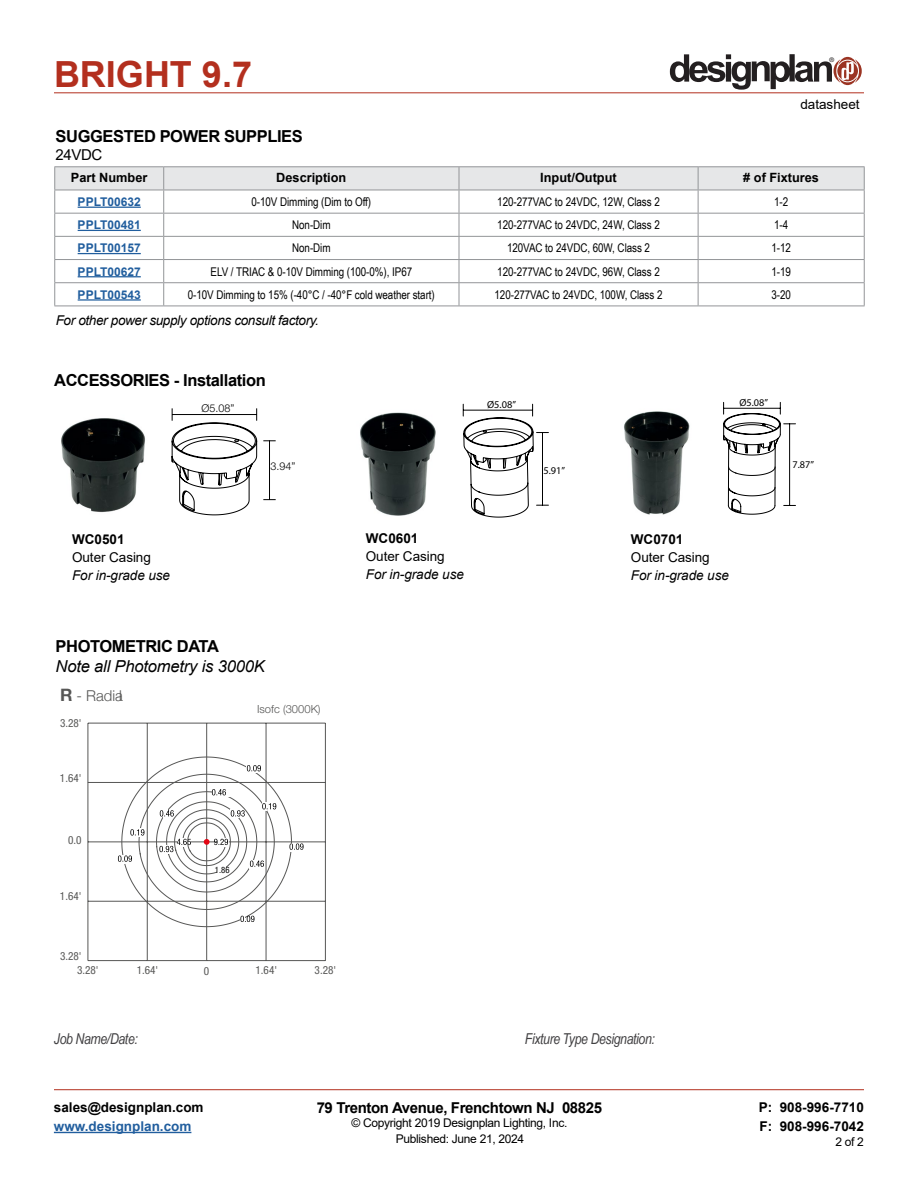
<style>
.page{position:relative;width:918px;height:1188px;background:#fff}
.page>*{position:absolute;margin:0;border:0;box-sizing:border-box;transform-origin:0 0}
.t1{font:700 36px "Arial";color:#b32f1e}
.t2{font:700 16.5px "Arial";letter-spacing:-.025em;color:#000}
.t3{font:italic 16.5px "Arial";letter-spacing:-.01em;color:#000}
.t4{font:italic 15px "Arial Narrow";letter-spacing:-.025em;color:#414042}
.t5{font:700 15px "Arial";letter-spacing:-.025em;color:#000}
.t6{font:300 15px "Helvetica Neue";color:#575756}
.t7{font:15px "Arial";letter-spacing:-.025em;color:#000}
.t8{font:700 13.5px/19.5px "Arial";color:#000}
.t9{font:13.5px "Arial";letter-spacing:-.005em;color:#000}
.t10{font:italic 13.5px "Arial";letter-spacing:-.005em;color:#000}
.t11{font:italic 13.5px "Arial";letter-spacing:-.025em;color:#000}
.t12{font:700 13.5px "Arial";color:#215e9e}
.t13{font:700 12.75px "Arial";color:#000}
.t14{font:12px "Arial Narrow";letter-spacing:-.005em;color:#000}
.t15{font:12px "Arial";letter-spacing:-.025em;color:#000}
.t16{font:700 12px "Arial";color:#215e9e}
.t17{font:condensed 11.25px/14.7px "Helvetica Neue LT Std";color:#575756}
.t18{font:300 11.25px "Helvetica Neue LT Std";color:#575756}
.t19{font:300 10.8px "Helvetica Neue LT Std";color:#000}
.t20{font:300 10.35px "Helvetica LT Std";color:#000}
.t21{font:condensed 8.7px "Helvetica Neue LT Std";color:#000}
.t22{font:6.3px "Helvetica";color:#231f20}
.s1{font-family:"Helvetica Neue LT Std";font-weight:700;font-size:17.25px}
</style>
<div class="page">
<svg style="left:670px;top:54px;width:192px;height:36px"></svg>
<hr style="left:54px;top:93px;width:810px;height:1px;background:#b32f1e">
<hr style="left:54px;top:1089px;width:810px;height:1px;background:#b32f1e">
<hr style="left:54px;top:1132px;width:137px;height:1px;background:#215e9e">
<hr style="left:54px;top:166px;width:110px;height:1px;background:#939598">
<hr style="left:164px;top:166px;width:295px;height:1px;background:#939598">
<hr style="left:459px;top:166px;width:239px;height:1px;background:#939598">
<hr style="left:698px;top:166px;width:167px;height:1px;background:#939598">
<hr style="left:164px;top:306px;width:295px;height:1px;background:#939598">
<hr style="left:459px;top:306px;width:239px;height:1px;background:#939598">
<hr style="left:54px;top:306px;width:110px;height:1px;background:#939598">
<svg style="left:54px;top:167px;width:811px;height:139px"></svg>
<hr style="left:698px;top:306px;width:167px;height:1px;background:#939598">
<hr style="left:78px;top:207px;width:63px;height:1px;background:#215e9e">
<hr style="left:78px;top:230px;width:63px;height:1px;background:#215e9e">
<hr style="left:78px;top:253px;width:63px;height:1px;background:#215e9e">
<hr style="left:78px;top:276px;width:63px;height:1px;background:#215e9e">
<hr style="left:78px;top:299px;width:63px;height:2px;background:#215e9e">
<img style="left:360px;top:403px;width:104px;height:113px">
<img style="left:624px;top:411px;width:66px;height:104px">
<svg style="left:723px;top:402px;width:73px;height:113px"></svg>
<hr style="left:789px;top:424px;width:1px;height:81px;background:#000">
<img style="left:61px;top:418px;width:84px;height:95px">
<svg style="left:172px;top:408px;width:85px;height:107px"></svg>
<svg style="left:263px;top:499px;width:13px;height:1px"></svg>
<svg style="left:263px;top:441px;width:13px;height:1px"></svg>
<hr style="left:269px;top:441px;width:1px;height:59px;background:#000">
<svg style="left:463px;top:404px;width:85px;height:113px"></svg>
<hr style="left:542px;top:433px;width:1px;height:72px;background:#000">
<hr style="left:88px;top:723px;width:1px;height:238px;background:#575756">
<hr style="left:147px;top:723px;width:1px;height:238px;background:#575756">
<hr style="left:206px;top:723px;width:1px;height:238px;background:#575756">
<hr style="left:266px;top:723px;width:1px;height:238px;background:#575756">
<hr style="left:325px;top:723px;width:1px;height:238px;background:#575756">
<hr style="left:88px;top:960px;width:237px;height:1px;background:#575756">
<hr style="left:88px;top:901px;width:237px;height:1px;background:#575756">
<hr style="left:88px;top:842px;width:237px;height:1px;background:#575756">
<hr style="left:88px;top:782px;width:237px;height:1px;background:#575756">
<hr style="left:88px;top:723px;width:237px;height:1px;background:#575756">
<svg style="left:118px;top:756px;width:186px;height:171px"></svg>
<h1 class="t1" style="left:54px;top:49px;width:200px">BRIGHT 9.7</h1>
<p class="t22" style="left:830px;top:57px;width:6px">®</p>
<p class="t9" style="left:800px;top:95px;width:61px">datasheet</p>
<h2 class="t2" style="left:56px;top:125px;width:249px">SUGGESTED POWER SUPPLIES</h2>
<p class="t7" style="left:56px;top:144px;width:48px">24VDC</p>
<p class="t13" style="left:71px;top:169px;width:78px">Part Number</p>
<p class="t13" style="left:276px;top:169px;width:72px">Description</p>
<p class="t13" style="left:540px;top:169px;width:78px">Input/Output</p>
<p class="t13" style="left:743px;top:169px;width:77px"># of Fixtures</p>
<p class="t16" style="left:78px;top:193px;width:65px">PPLT00632</p>
<p class="t14" style="left:252px;top:193px;width:121px">0-10V Dimming (Dim to Off)</p>
<p class="t14" style="left:497px;top:193px;width:164px">120-277VAC to 24VDC, 12W, Class 2</p>
<p class="t14" style="left:774px;top:193px;width:16px">1-2</p>
<p class="t16" style="left:78px;top:216px;width:65px">PPLT00481</p>
<p class="t14" style="left:292px;top:216px;width:40px">Non-Dim</p>
<p class="t14" style="left:497px;top:216px;width:164px">120-277VAC to 24VDC, 24W, Class 2</p>
<p class="t14" style="left:774px;top:216px;width:16px">1-4</p>
<p class="t16" style="left:78px;top:240px;width:65px">PPLT00157</p>
<p class="t14" style="left:292px;top:239px;width:40px">Non-Dim</p>
<p class="t14" style="left:507px;top:239px;width:145px">120VAC to 24VDC, 60W, Class 2</p>
<p class="t14" style="left:771px;top:239px;width:21px">1-12</p>
<p class="t16" style="left:78px;top:263px;width:65px">PPLT00627</p>
<p class="t14" style="left:211px;top:262px;width:203px">ELV / TRIAC &amp; 0-10V Dimming (100-0%), IP67</p>
<p class="t14" style="left:497px;top:262px;width:164px">120-277VAC to 24VDC, 96W, Class 2</p>
<p class="t14" style="left:771px;top:262px;width:21px">1-19</p>
<p class="t16" style="left:78px;top:286px;width:65px">PPLT00543</p>
<p class="t14" style="left:188px;top:286px;width:248px">0-10V Dimming to 15% (-40°C / -40°F cold weather start)</p>
<p class="t14" style="left:495px;top:286px;width:169px">120-277VAC to 24VDC, 100W, Class 2</p>
<p class="t14" style="left:771px;top:286px;width:21px">3-20</p>
<p class="t11" style="left:56px;top:312px;width:265px">For other power supply options consult factory.</p>
<h2 class="t2" style="left:54px;top:369px;width:213px">ACCESSORIES - Installation</h2>
<p class="t19" style="left:201px;top:402px;width:34px">Ø5.08”</p>
<p class="t19" style="left:270px;top:459px;width:26px">3.94”</p>
<p class="t20" style="left:487px;top:398px;width:30px">Ø5.08”</p>
<p class="t20" style="left:543px;top:465px;width:23px">5.91”</p>
<p class="t20" style="left:739px;top:396px;width:30px">Ø5.08”</p>
<p class="t8" style="left:72px;top:529px;width:54px">WC0501</p>
<p class="t9" style="left:72px;top:548px;width:80px">Outer Casing</p>
<p class="t10" style="left:72px;top:566px;width:100px">For in-grade use</p>
<h2 class="t2" style="left:56px;top:635px;width:165px">PHOTOMETRIC DATA</h2>
<h2 class="t3" style="left:56px;top:655px;width:211px">Note all Photometry is 3000K</h2>
<p class="t6" style="left:60px;top:686px;width:64px"><span class="s1">R</span> - Radial</p>
<p class="t17" style="left:60px;top:716px;width:23px">3.28'</p>
<p class="t17" style="left:60px;top:770px;width:23px">1.64'</p>
<p class="t18" style="left:257px;top:703px;width:65px">Isofc (3000K)</p>
<p class="t17" style="left:68px;top:833px;width:15px">0.0</p>
<p class="t17" style="left:60px;top:889px;width:23px">1.64'</p>
<p class="t17" style="left:77px;top:948px;width:23px;text-indent:-17px">3.28'<br>3.28'</p>
<p class="t21" style="left:215px;top:865px;width:16px">1.86</p>
<p class="t17" style="left:137px;top:963px;width:23px">1.64'</p>
<p class="t17" style="left:315px;top:963px;width:23px">3.28'</p>
<p class="t17" style="left:256px;top:963px;width:23px">1.64'</p>
<p class="t17" style="left:204px;top:964px;width:7px">0</p>
<p class="t8" style="left:366px;top:529px;width:54px">WC0601</p>
<p class="t9" style="left:366px;top:547px;width:80px">Outer Casing</p>
<p class="t10" style="left:366px;top:566px;width:100px">For in-grade use</p>
<p class="t8" style="left:631px;top:530px;width:54px">WC0701</p>
<p class="t9" style="left:631px;top:548px;width:80px">Outer Casing</p>
<p class="t10" style="left:631px;top:567px;width:100px">For in-grade use</p>
<p class="t4" style="left:54px;top:1028px;width:85px">Job Name/Date:</p>
<p class="t4" style="left:525px;top:1029px;width:132px">Fixture Type Designation:</p>
<p class="t20" style="left:793px;top:458px;width:23px">7.87”</p>
<p class="t8" style="left:54px;top:1097px;width:151px">sales@designplan.com</p>
<p class="t12" style="left:54px;top:1117px;width:139px">www.designplan.com</p>
<p class="t5" style="left:317px;top:1097px;width:287px">79 Trenton Avenue, Frenchtown NJ 08825</p>
<p class="t15" style="left:351px;top:1115px;width:217px">© Copyright 2019 Designplan Lighting, Inc.</p>
<p class="t8" style="left:759px;top:1097px;width:107px">P: 908-996-7710<br>F: 908-996-7042</p>
<p class="t15" style="left:396px;top:1130px;width:130px">Published: June 21, 2024</p>
<p class="t15" style="left:835px;top:1133px;width:30px">2 of 2</p>
</div>
